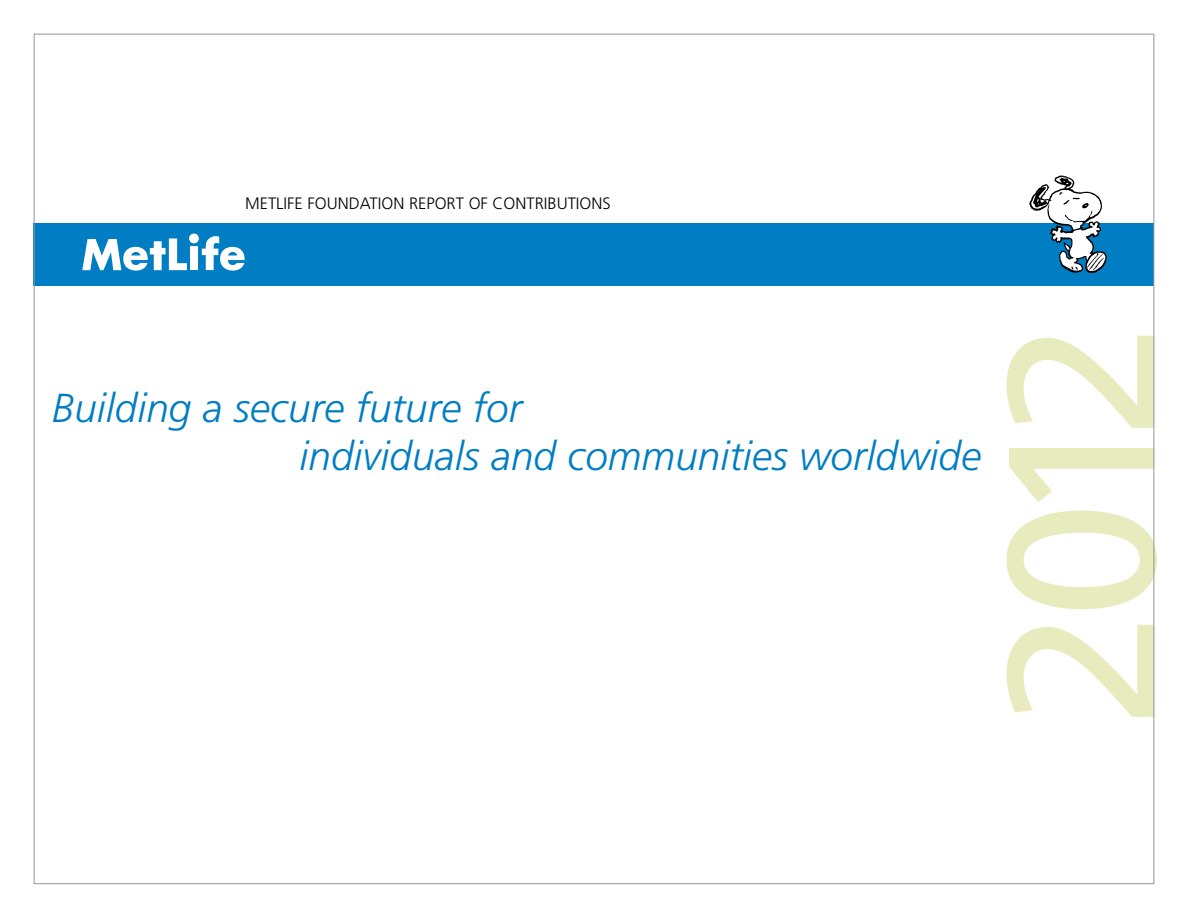
<style>
.page{position:relative;width:1188px;height:918px;background:#fff}
.page>*{position:absolute;margin:0;border:0;box-sizing:border-box;transform-origin:0 0}
.t1{font:208.35px "Frutiger";color:#e7ebbd}
.t2{font:italic 300 40.5px/48px "Frutiger";color:#007dc3}
.t3{font:300 16.5px "Frutiger";color:#000}
</style>
<div class="page">
<div style="left:34px;top:223px;width:1120px;height:63px;background:#007dc3"></div>
<svg style="left:202px;top:236px;width:43px;height:35px"></svg>
<svg style="left:82px;top:238px;width:105px;height:33px"></svg>
<div style="left:190px;top:246px;width:8px;height:24px;background:#fff"></div>
<div style="left:189px;top:234px;width:10px;height:9px;background:#fff;border-radius:50%"></div>
<svg style="left:1029px;top:175px;width:78px;height:98px"></svg>
<p class="t3" style="left:245px;top:194px;width:367px">METLIFE FOUNDATION REPORT OF CONTRIBUTIONS</p>
<p class="t2" style="left:300px;top:384px;width:683px;text-indent:-248px">Building a secure future for<br>individuals and communities worldwide</p>
<h1 class="t1" style="left:960px;top:727px;width:406px;rotate:-90deg">2012</h1>
</div>
